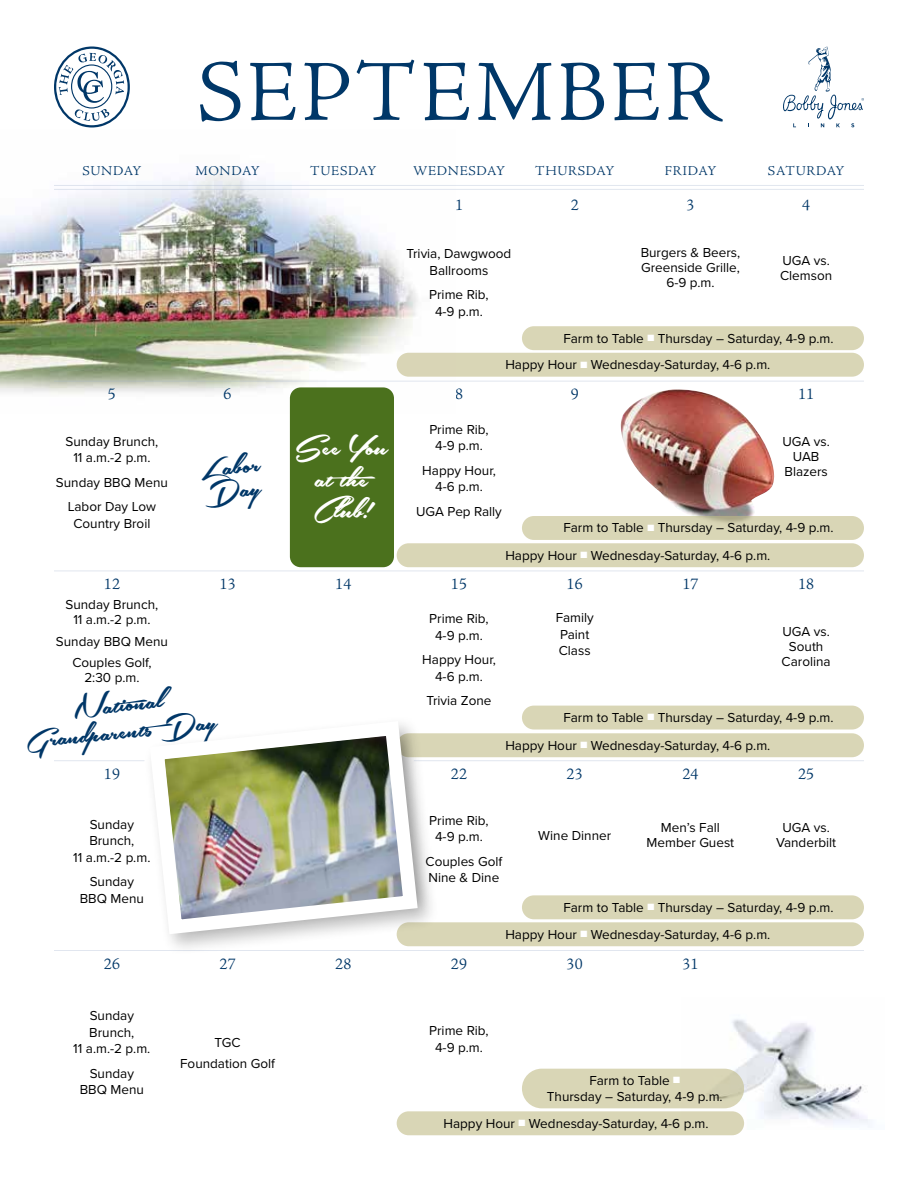
<style>
.page{position:relative;width:918px;height:1188px;background:#fff}
.page>*{position:absolute;margin:0;border:0;box-sizing:border-box;transform-origin:0 0}
.t1{font:300 87px "Adobe Jenson Pro";letter-spacing:.035em;color:#003768}
.t2{font:36.75px/31.5px "Southern Aire";color:#fff;text-align:center}
.t3{font:36px/27px "Southern Aire";color:#003768;text-align:center}
.t4{font:300 16.5px "Adobe Jenson Pro";letter-spacing:.02em;color:#003768}
.t5{font:13.5px/16.5px "Proxima Nova";color:#000;text-align:center}
.t6{font:300 13.5px "Adobe Jenson Pro";letter-spacing:.045em;color:#003768}
.s1{color:#fff}
</style>
<div class="page">
<hr style="left:54px;top:950px;width:810px;height:1px;background:#a4b4ce">
<div style="left:397px;top:922px;width:467px;height:24px;background:#d9d6b6;border-radius:12px"></div>
<svg style="left:783px;top:47px;width:81px;height:80px"></svg>
<svg style="left:54px;top:46px;width:76px;height:82px"></svg>
<hr style="left:54px;top:760px;width:90px;height:1px;background:#a4b4ce">
<img style="left:681px;top:1019px;width:189px;height:109px">
<img style="left:620px;top:389px;width:155px;height:127px">
<div style="left:522px;top:895px;width:342px;height:24px;background:#d9d6b6;border-radius:12px"></div>
<div style="left:522px;top:1069px;width:222px;height:39px;background:#d9d6b6;border-radius:20px"></div>
<div style="left:522px;top:706px;width:342px;height:24px;background:#d9d6b6;border-radius:12px"></div>
<div style="left:522px;top:516px;width:342px;height:24px;background:#d9d6b6;border-radius:12px"></div>
<div style="left:522px;top:326px;width:342px;height:24px;background:#d9d6b6;border-radius:12px"></div>
<img style="left:0;top:172px;width:455px;height:241px">
<hr style="left:54px;top:381px;width:810px;height:1px;background:#a4b4ce">
<hr style="left:54px;top:189px;width:810px;height:1px;background:#a4b4ce">
<hr style="left:54px;top:185px;width:810px;height:1px;background:#a4b4ce">
<div style="left:290px;top:387px;width:104px;height:180px;background:#4b711d;border-radius:11px"></div>
<div style="left:397px;top:353px;width:467px;height:24px;background:#d9d6b6;border-radius:12px"></div>
<hr style="left:54px;top:571px;width:810px;height:1px;background:#a4b4ce">
<div style="left:397px;top:543px;width:467px;height:24px;background:#d9d6b6;border-radius:12px"></div>
<div style="left:397px;top:733px;width:467px;height:24px;background:#d9d6b6;border-radius:12px"></div>
<div style="left:397px;top:1111px;width:347px;height:24px;background:#d9d6b6;border-radius:12px"></div>
<div style="left:143px;top:715px;width:296px;height:241px;background:#000;opacity:.25"></div>
<img style="left:142px;top:715px;width:283px;height:227px">
<hr style="left:414px;top:760px;width:450px;height:1px;background:#a4b4ce">
<p class="t6" style="left:82px;top:163px;width:61px">SUNDAY</p>
<h1 class="t1" style="left:197px;top:43px;width:526px">SEPTEMBER</h1>
<p class="t6" style="left:195px;top:163px;width:66px">MONDAY</p>
<p class="t6" style="left:310px;top:163px;width:68px">TUESDAY</p>
<p class="t6" style="left:413px;top:163px;width:93px">WEDNESDAY</p>
<p class="t6" style="left:535px;top:163px;width:80px">THURSDAY</p>
<p class="t6" style="left:665px;top:163px;width:53px">FRIDAY</p>
<p class="t6" style="left:768px;top:163px;width:78px">SATURDAY</p>
<p class="t4" style="left:455px;top:195px;width:9px">1</p>
<p class="t4" style="left:571px;top:195px;width:9px">2</p>
<p class="t4" style="left:686px;top:195px;width:9px">3</p>
<p class="t4" style="left:802px;top:195px;width:9px">4</p>
<p class="t5" style="left:407px;top:245px;width:106px">Trivia, Dawgwood<br>Ballrooms</p>
<p class="t5" style="left:429px;top:286px;width:61px">Prime Rib,<br>4-9 p.m.</p>
<p class="t5" style="left:641px;top:245px;width:101px;line-height:15px">Burgers &amp; Beers,<br>Greenside Grille,<br>6-9 p.m.</p>
<p class="t5" style="left:780px;top:252px;width:54px;line-height:15px;text-align:left">UGA vs.<br>Clemson</p>
<p class="t5" style="left:563px;top:329px;width:272px">Farm to Table <span class="s1">■</span> Thursday – Saturday, 4-9 p.m.</p>
<p class="t5" style="left:505px;top:356px;width:267px">Happy Hour <span class="s1">■</span> Wednesday-Saturday, 4-6 p.m.</p>
<p class="t4" style="left:108px;top:385px;width:9px">5</p>
<p class="t4" style="left:224px;top:385px;width:9px">6</p>
<p class="t5" style="left:66px;top:432px;width:94px">Sunday Brunch,<br>11 a.m.-2 p.m.</p>
<p class="t5" style="left:56px;top:469px;width:113px;line-height:24.6px">Sunday BBQ Menu<br>Labor Day Low</p>
<p class="t5" style="left:73px;top:515px;width:78px">Country Broil</p>
<h3 class="t3" style="left:199px;top:457px;width:61px;rotate:-6deg">Labor</h3>
<h2 class="t2" style="left:296px;top:433px;width:93px">See You atthe<br>Club!</h2>
<p class="t4" style="left:455px;top:385px;width:9px">8</p>
<p class="t4" style="left:571px;top:385px;width:9px">9</p>
<p class="t4" style="left:798px;top:385px;width:18px">11</p>
<p class="t5" style="left:429px;top:421px;width:61px">Prime Rib,<br>4-9 p.m.</p>
<p class="t5" style="left:422px;top:462px;width:75px">Happy Hour,<br>4-6 p.m.</p>
<p class="t5" style="left:416px;top:503px;width:87px">UGA Pep Rally</p>
<p class="t5" style="left:783px;top:434px;width:49px;line-height:15px">UGA vs.<br>UAB<br>Blazers</p>
<p class="t5" style="left:563px;top:519px;width:272px">Farm to Table <span class="s1">■</span> Thursday – Saturday, 4-9 p.m.</p>
<p class="t5" style="left:505px;top:546px;width:267px">Happy Hour <span class="s1">■</span> Wednesday-Saturday, 4-6 p.m.</p>
<p class="t4" style="left:104px;top:575px;width:18px">12</p>
<p class="t4" style="left:219px;top:575px;width:18px">13</p>
<p class="t4" style="left:335px;top:575px;width:18px">14</p>
<p class="t4" style="left:451px;top:575px;width:18px">15</p>
<p class="t4" style="left:567px;top:575px;width:18px">16</p>
<p class="t4" style="left:682px;top:575px;width:18px">17</p>
<p class="t4" style="left:798px;top:575px;width:18px">18</p>
<p class="t5" style="left:65px;top:597px;width:94px;line-height:15px">Sunday Brunch,<br>11 a.m.-2 p.m.</p>
<p class="t5" style="left:56px;top:631px;width:113px;line-height:20.4px">Sunday BBQ Menu<br>Couples Golf,</p>
<p class="t5" style="left:84px;top:668px;width:57px">2:30 p.m.</p>
<h3 class="t3" style="left:22px;top:702px;width:194px;rotate:-6deg">National<br>Grandparents Day</h3>
<p class="t5" style="left:429px;top:610px;width:61px">Prime Rib,<br>4-9 p.m.</p>
<p class="t5" style="left:422px;top:651px;width:75px">Happy Hour,<br>4-6 p.m.</p>
<p class="t5" style="left:427px;top:692px;width:66px">Trivia Zone</p>
<p class="t5" style="left:556px;top:609px;width:40px;text-align:left">Family<br>Paint<br>Class</p>
<p class="t5" style="left:782px;top:623px;width:51px;line-height:15px">UGA vs.<br>South<br>Carolina</p>
<p class="t5" style="left:563px;top:709px;width:272px">Farm to Table <span class="s1">■</span> Thursday – Saturday, 4-9 p.m.</p>
<p class="t5" style="left:505px;top:736px;width:267px">Happy Hour <span class="s1">■</span> Wednesday-Saturday, 4-6 p.m.</p>
<p class="t4" style="left:104px;top:764px;width:18px">19</p>
<p class="t4" style="left:451px;top:764px;width:18px">22</p>
<p class="t4" style="left:567px;top:764px;width:18px">23</p>
<p class="t4" style="left:682px;top:764px;width:18px">24</p>
<p class="t4" style="left:798px;top:764px;width:18px">25</p>
<p class="t5" style="left:73px;top:815px;width:79px">Sunday<br>Brunch,<br>11 a.m.-2 p.m.</p>
<p class="t5" style="left:80px;top:873px;width:66px">Sunday<br>BBQ Menu</p>
<p class="t5" style="left:429px;top:811px;width:61px">Prime Rib,<br>4-9 p.m.</p>
<p class="t5" style="left:426px;top:852px;width:78px;text-align:left">Couples Golf<br>Nine &amp; Dine</p>
<p class="t5" style="left:538px;top:827px;width:74px">Wine Dinner</p>
<p class="t5" style="left:647px;top:820px;width:89px;line-height:15px">Men’s Fall<br>Member Guest</p>
<p class="t5" style="left:776px;top:820px;width:62px;line-height:15px">UGA vs.<br>Vanderbilt</p>
<p class="t5" style="left:563px;top:898px;width:272px">Farm to Table <span class="s1">■</span> Thursday – Saturday, 4-9 p.m.</p>
<p class="t5" style="left:505px;top:925px;width:267px">Happy Hour <span class="s1">■</span> Wednesday-Saturday, 4-6 p.m.</p>
<p class="t4" style="left:104px;top:954px;width:18px">26</p>
<p class="t4" style="left:219px;top:954px;width:18px">27</p>
<p class="t4" style="left:335px;top:954px;width:18px">28</p>
<p class="t4" style="left:451px;top:954px;width:18px">29</p>
<p class="t4" style="left:567px;top:954px;width:18px">30</p>
<p class="t4" style="left:682px;top:954px;width:18px">31</p>
<p class="t5" style="left:73px;top:1007px;width:79px">Sunday<br>Brunch,<br>11 a.m.-2 p.m.</p>
<p class="t5" style="left:80px;top:1064px;width:66px">Sunday<br>BBQ Menu</p>
<p class="t5" style="left:180px;top:1031px;width:96px;line-height:21px">TGC<br>Foundation Golf</p>
<p class="t5" style="left:429px;top:1022px;width:61px">Prime Rib,<br>4-9 p.m.</p>
<p class="t5" style="left:547px;top:1071px;width:177px">Farm to Table <span class="s1">■<br></span>Thursday – Saturday, 4-9 p.m.</p>
<p class="t5" style="left:443px;top:1114px;width:267px">Happy Hour <span class="s1">■</span> Wednesday-Saturday, 4-6 p.m.</p>
</div>
